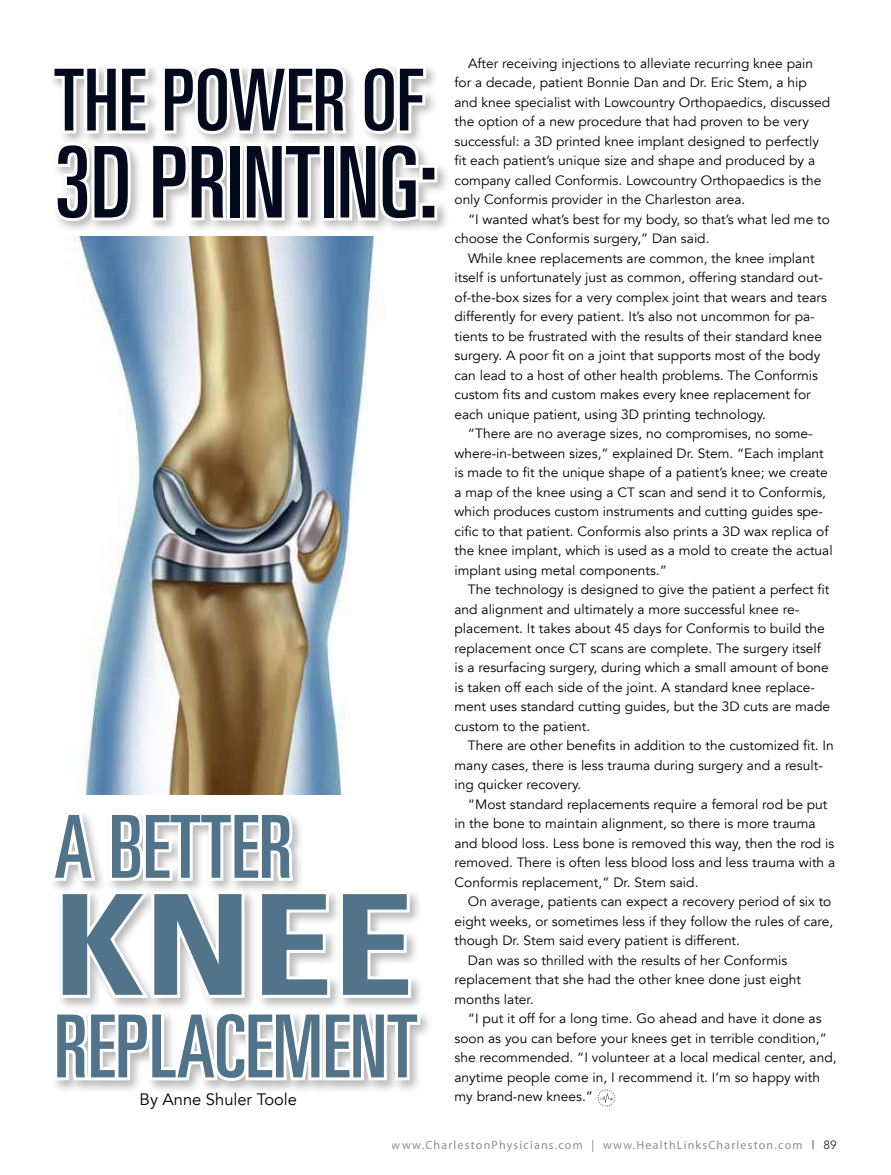
<style>
.page{position:relative;width:891px;height:1175px;background:#fff}
.page>*{position:absolute;margin:0;border:0;box-sizing:border-box;transform-origin:0 0}
.t1{font:700 condensed 139.5px "Univers";color:#51748a;scale:1.16 1}
.t2{font:ultra-condensed 99px "Univers";color:#030a1d}
.t3{font:ultra-condensed 87px "Univers";color:#51748a}
.t4{font:ultra-condensed 85.5px "Univers";color:#030a1d}
.t5{font:16.5px "Avenir";color:#000}
.t6{font:13.5px/19.5px "Avenir";color:#000}
.t7{font:12px "Myriad Pro";letter-spacing:.1em;color:#77787b}
.s1{font-family:"Avenir";color:#000}
</style>
<div class="page">
<div style="left:48px;top:62px;width:403px;height:1031px;background:#000;opacity:.28"></div>
<svg style="left:49px;top:62px;width:391px;height:162px"></svg>
<svg style="left:48px;top:809px;width:366px;height:191px"></svg>
<svg style="left:51px;top:1008px;width:372px;height:76px"></svg>
<img style="left:48px;top:236px;width:375px;height:559px">
<svg style="left:598px;top:1089px;width:17px;height:17px"></svg>
<h3 class="t4" style="left:54px;top:51px;width:371px">THE POWER OF</h3>
<h2 class="t2" style="left:54px;top:126px;width:385px">3D PRINTING:</h2>
<h3 class="t3" style="left:54px;top:797px;width:240px">A BETTER</h3>
<h1 class="t1" style="left:54px;top:859px;width:312px">KNEE</h1>
<h3 class="t3" style="left:54px;top:997px;width:365px">REPLACEMENT</h3>
<p class="t5" style="left:140px;top:1089px;width:159px">By Anne Shuler Toole</p>
<p class="t6" style="left:455px;top:53px;width:377px;text-indent:13px">After receiving injections to alleviate recurring knee pain for a decade, patient Bonnie Dan and Dr. Eric Stem, a hip and knee specialist with Lowcountry Orthopaedics, discussed the option of a new procedure that had proven to be very successful: a 3D printed knee implant designed to perfectly fit each patient’s unique size and shape and produced by a company called Conformis. Lowcountry Orthopaedics is the only Conformis provider in the Charleston area.</p>
<p class="t6" style="left:455px;top:209px;width:377px;text-indent:13px">“I wanted what’s best for my body, so that’s what led me to choose the Conformis surgery,” Dan said.</p>
<p class="t6" style="left:454px;top:248px;width:374px;text-indent:14px">While knee replacements are common, the knee implant itself is unfortunately just as common, offering standard out&shy;of-the-box sizes for a very complex joint that wears and tears differently for every patient. It’s also not uncommon for pa&shy;tients to be frustrated with the results of their standard knee surgery. A poor fit on a joint that supports most of the body can lead to a host of other health problems. The Conformis custom fits and custom makes every knee replacement for each unique patient, using 3D printing technology.</p>
<p class="t6" style="left:454px;top:424px;width:380px;text-indent:13px">“There are no average sizes, no compromises, no some&shy;where-in-between sizes,” explained Dr. Stem. “Each implant is made to fit the unique shape of a patient’s knee; we create a map of the knee using a CT scan and send it to Conformis, which produces custom instruments and cutting guides spe&shy;cific to that patient. Conformis also prints a 3D wax replica of the knee implant, which is used as a mold to create the actual implant using metal components.”</p>
<p class="t6" style="left:454px;top:580px;width:377px;text-indent:13px">The technology is designed to give the patient a perfect fit and alignment and ultimately a more successful knee re&shy;placement. It takes about 45 days for Conformis to build the replacement once CT scans are complete. The surgery itself is a resurfacing surgery, during which a small amount of bone is taken off each side of the joint. A standard knee replace&shy;ment uses standard cutting guides, but the 3D cuts are made custom to the patient.</p>
<p class="t6" style="left:454px;top:736px;width:381px;text-indent:13px">There are other benefits in addition to the customized fit. In many cases, there is less trauma during surgery and a result&shy;ing quicker recovery.</p>
<p class="t6" style="left:454px;top:794px;width:382px;text-indent:13px">“Most standard replacements require a femoral rod be put in the bone to maintain alignment, so there is more trauma and blood loss. Less bone is removed this way, then the rod is removed. There is often less blood loss and less trauma with a Conformis replacement,” Dr. Stem said.</p>
<p class="t6" style="left:468px;top:892px;width:365px">On average, patients can expect a recovery period of six to</p>
<p class="t6" style="left:454px;top:911px;width:380px">eight weeks, or sometimes less if they follow the rules of care,</p>
<p class="t6" style="left:454px;top:931px;width:287px">though Dr. Stem said every patient is different.</p>
<p class="t6" style="left:468px;top:950px;width:321px">Dan was so thrilled with the results of her Conformis</p>
<p class="t6" style="left:454px;top:970px;width:348px">replacement that she had the other knee done just eight</p>
<p class="t6" style="left:454px;top:989px;width:81px">months later.</p>
<p class="t6" style="left:468px;top:1009px;width:355px">“I put it off for a long time. Go ahead and have it done as</p>
<p class="t6" style="left:454px;top:1028px;width:374px">soon as you can before your knees get in terrible condition,”</p>
<p class="t6" style="left:454px;top:1048px;width:384px">she recommended. “I volunteer at a local medical center, and,</p>
<p class="t6" style="left:454px;top:1067px;width:367px">anytime people come in, I recommend it. I’m so happy with</p>
<p class="t6" style="left:454px;top:1087px;width:140px">my brand-new knees.”</p>
<p class="t7" style="left:392px;top:1137px;width:447px">www.CharlestonPhysicians.com | www.HealthLinksCharleston.com <span class="s1">| 89</span></p>
</div>
